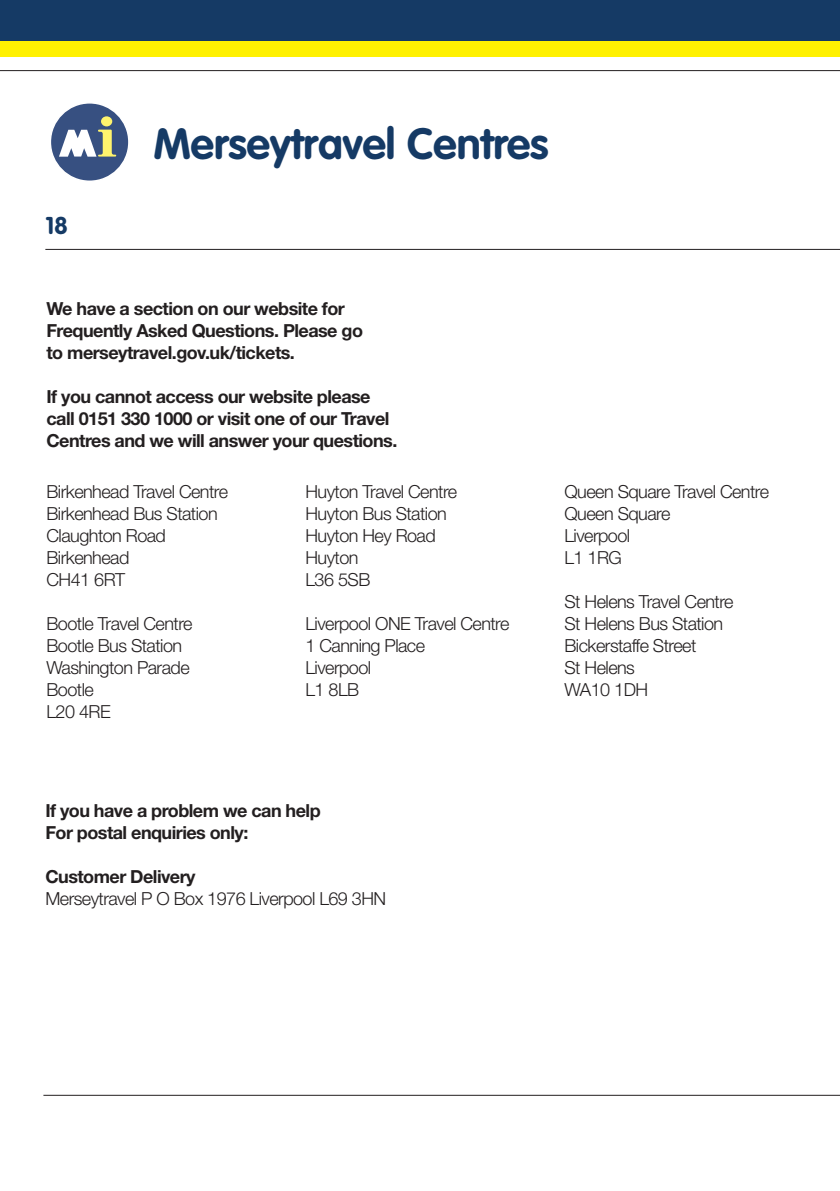
<style>
.page{position:relative;width:840px;height:1191px;background:#fff}
.page>*{position:absolute;margin:0;border:0;box-sizing:border-box;transform-origin:0 0}
.t1{font:700 43.2px "VAG Rounded";color:#153a65}
.t2{font:700 24px "VAG Rounded";color:#153a65}
.t3{font:300 18px/22px "Helvetica Neue LT";letter-spacing:-.03em;color:#231f20}
.t4{font:700 18px/22px "Helvetica Neue LT";letter-spacing:-.03em;color:#231f20}
</style>
<div class="page">
<hr style="left:0;top:70px;width:839px;height:1px;background:#231f20">
<div style="left:0;top:0;width:839px;height:42px;background:#153a65"></div>
<div style="left:0;top:42px;width:839px;height:15px;background:#fff101"></div>
<hr style="left:43px;top:1095px;width:796px;height:1px;background:#231f20">
<hr style="left:45px;top:249px;width:794px;height:1px;background:#231f20">
<div style="left:50px;top:102px;width:79px;height:80px;background:#375081;border:2px solid #fff;border-radius:50%"></div>
<div style="left:101px;top:116px;width:11px;height:10px;background:#fff46d;border-radius:50%"></div>
<svg style="left:59px;top:130px;width:57px;height:27px"></svg>
<p class="t2" style="left:45px;top:211px;width:24px">18</p>
<p class="t1" style="left:153px;top:118px;width:396px">Merseytravel Centres</p>
<p class="t4" style="left:46px;top:297px;width:318px">We have a section on our website for<br>Frequently Asked Questions. Please go to merseytravel.gov.uk/tickets.</p>
<p class="t4" style="left:46px;top:385px;width:352px">If you cannot access our website please call 0151 330 1000 or visit one of our Travel<br>Centres and we will answer your questions.</p>
<p class="t3" style="left:46px;top:480px;width:183px">Birkenhead Travel Centre</p>
<p class="t3" style="left:46px;top:502px;width:173px">Birkenhead Bus Station</p>
<p class="t3" style="left:46px;top:524px;width:121px">Claughton Road</p>
<p class="t3" style="left:46px;top:546px;width:84px">Birkenhead<br>CH41 6RT</p>
<p class="t3" style="left:46px;top:612px;width:147px">Bootle Travel Centre</p>
<p class="t3" style="left:46px;top:634px;width:137px">Bootle Bus Station</p>
<p class="t3" style="left:46px;top:656px;width:145px">Washington Parade</p>
<p class="t3" style="left:46px;top:678px;width:66px">Bootle<br>L20 4RE</p>
<p class="t3" style="left:305px;top:480px;width:153px">Huyton Travel Centre</p>
<p class="t3" style="left:305px;top:502px;width:143px">Huyton Bus Station</p>
<p class="t3" style="left:305px;top:524px;width:132px">Huyton Hey Road</p>
<p class="t3" style="left:305px;top:546px;width:66px">Huyton<br>L36 5SB</p>
<p class="t3" style="left:305px;top:612px;width:205px">Liverpool ONE Travel Centre</p>
<p class="t3" style="left:305px;top:634px;width:121px">1 Canning Place</p>
<p class="t3" style="left:305px;top:656px;width:67px">Liverpool</p>
<p class="t3" style="left:305px;top:678px;width:55px">L1 8LB</p>
<p class="t3" style="left:564px;top:480px;width:206px">Queen Square Travel Centre</p>
<p class="t3" style="left:564px;top:502px;width:107px">Queen Square</p>
<p class="t3" style="left:564px;top:524px;width:67px">Liverpool</p>
<p class="t3" style="left:564px;top:546px;width:59px">L1 1RG</p>
<p class="t3" style="left:564px;top:590px;width:170px">St Helens Travel Centre</p>
<p class="t3" style="left:564px;top:612px;width:160px">St Helens Bus Station</p>
<p class="t3" style="left:564px;top:634px;width:133px">Bickerstaffe Street</p>
<p class="t3" style="left:564px;top:656px;width:85px">St Helens<br>WA10 1DH</p>
<p class="t4" style="left:45px;top:799px;width:277px">If you have a problem we can help</p>
<p class="t4" style="left:45px;top:821px;width:204px">For postal enquiries only:</p>
<p class="t4" style="left:45px;top:865px;width:152px">Customer Delivery</p>
<p class="t3" style="left:45px;top:887px;width:342px">Merseytravel P O Box 1976 Liverpool L69 3HN</p>
</div>
